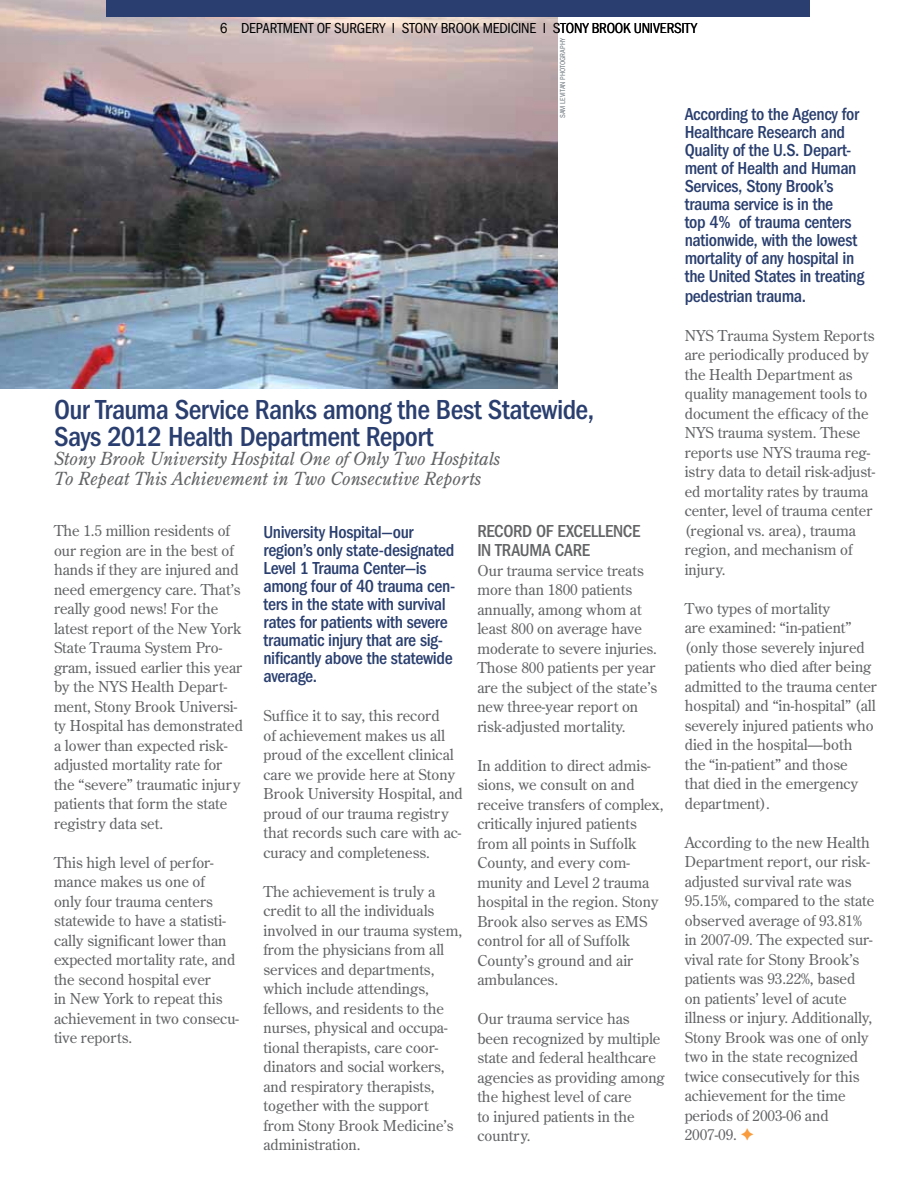
<style>
.page{position:relative;width:918px;height:1188px;background:#fff}
.page>*{position:absolute;margin:0;border:0;box-sizing:border-box;transform-origin:0 0}
.t1{font:500 condensed 28.5px/27px "Franklin Gothic";letter-spacing:-.02em;color:#2a3f6f}
.t2{font:500 condensed 18px/18.1px "Franklin Gothic";letter-spacing:-.02em;color:#2a3f6f}
.t3{font:italic 18px/19.5px "Century Old Style Std";color:#636466}
.t4{font:500 condensed 18px/19.5px "Franklin Gothic";letter-spacing:-.02em;color:#636466}
.t5{font:15px/19.5px "Century Old Style Std";color:#636466}
.t6{font:condensed 15px "Franklin Gothic";letter-spacing:-.015em;color:#000}
.t7{font:condensed 7.5px "Franklin Gothic";letter-spacing:.005em;color:#6a747b}
</style>
<div class="page">
<img style="left:0;top:0;width:557px;height:389px">
<div style="left:107px;top:0;width:703px;height:17px;background:#2a3f6f"></div>
<p class="t6" style="left:220px;top:20px;width:479px">6 DEPARTMENT OF SURGERY I STONY BROOK MEDICINE I STONY BROOK UNIVERSITY</p>
<p class="t7" style="left:558px;top:118px;width:82px;rotate:-90deg">SAM LEVITAN PHOTOGRAPHY</p>
<p class="t2" style="left:685px;top:105px;width:181px">According to the Agency for<br>Healthcare Research and<br>Quality of the U.S. Depart&shy;ment of Health and Human<br>Services, Stony Brook’s trauma service is in the<br>top 4% of trauma centers nationwide, with the lowest mortality of any hospital in the United States in treating pedestrian trauma.</p>
<p class="t5" style="left:685px;top:325px;width:192px">NYS Trauma System Reports are periodically produced by the Health Department as quality management tools to document the efficacy of the<br>NYS trauma system. These reports use NYS trauma reg&shy;istry data to detail risk-adjust&shy;ed mortality rates by trauma center, level of trauma center (regional vs. area), trauma region, and mechanism of injury.</p>
<p class="t5" style="left:685px;top:598px;width:194px">Two types of mortality<br>are examined: “in-patient” (only those severely injured patients who died after being admitted to the trauma center hospital) and “in-hospital” (all severely injured patients who died in the hospital—both the “in-patient” and those<br>that died in the emergency department).</p>
<p class="t5" style="left:685px;top:832px;width:191px">According to the new Health<br>Department report, our risk&shy;adjusted survival rate was<br>95.15%, compared to the state observed average of 93.81% in 2007-09. The expected sur&shy;vival rate for Stony Brook’s patients was 93.22%, based on patients’ level of acute illness or injury. Additionally,<br>Stony Brook was one of only two in the state recognized twice consecutively for this achievement for the time periods of 2003-06 and<br>2007-09.</p>
<h1 class="t1" style="left:54px;top:396px;width:542px">Our Trauma Service Ranks among the Best Statewide,<br>Says 2012 Health Department Report</h1>
<p class="t3" style="left:54px;top:449px;width:448px">Stony Brook University Hospital One of Only Two Hospitals<br>To Repeat This Achievement in Two Consecutive Reports</p>
<p class="t5" style="left:54px;top:521px;width:190px">The 1.5 million residents of our region are in the best of hands if they are injured and need emergency care. That’s really good news! For the latest report of the New York<br>State Trauma System Pro&shy;gram, issued earlier this year by the NYS Health Depart&shy;ment, Stony Brook Universi&shy;ty Hospital has demonstrated a lower than expected risk&shy;adjusted mortality rate for the “severe” traumatic injury patients that form the state registry data set.</p>
<p class="t5" style="left:54px;top:852px;width:187px">This high level of perfor&shy;mance makes us one of<br>only four trauma centers statewide to have a statisti&shy;cally significant lower than expected mortality rate, and the second hospital ever<br>in New York to repeat this achievement in two consecu&shy;tive reports.</p>
<p class="t4" style="left:477px;top:521px;width:164px">RECORD OF EXCELLENCE<br>IN TRAUMA CARE</p>
<p class="t5" style="left:477px;top:560px;width:181px">Our trauma service treats more than 1800 patients annually, among whom at least 800 on average have moderate to severe injuries.<br>Those 800 patients per year are the subject of the state’s new three-year report on risk-adjusted mortality.</p>
<p class="t5" style="left:477px;top:755px;width:188px">In addition to direct admis&shy;sions, we consult on and receive transfers of complex, critically injured patients from all points in Suffolk<br>County, and every com&shy;munity and Level 2 trauma hospital in the region. Stony<br>Brook also serves as EMS control for all of Suffolk<br>County’s ground and air ambulances.</p>
<p class="t5" style="left:477px;top:1009px;width:189px">Our trauma service has<br>been recognized by multiple state and federal healthcare agencies as providing among the highest level of care<br>to injured patients in the country.</p>
<p class="t2" style="left:264px;top:523px;width:193px">University Hospital—our region’s only state-designated<br>Level 1 Trauma Center—is among four of 40 trauma cen&shy;ters in the state with survival rates for patients with severe traumatic injury that are sig&shy;nificantly above the statewide average.</p>
<p class="t5" style="left:264px;top:706px;width:201px">Suffice it to say, this record<br>of achievement makes us all proud of the excellent clinical care we provide here at Stony<br>Brook University Hospital, and proud of our trauma registry that records such care with ac&shy;curacy and completeness.</p>
<p class="t5" style="left:264px;top:881px;width:200px">The achievement is truly a credit to all the individuals involved in our trauma system, from the physicians from all services and departments, which include attendings, fellows, and residents to the nurses, physical and occupa&shy;tional therapists, care coor&shy;dinators and social workers, and respiratory therapists, together with the support from Stony Brook Medicine’s administration.</p>
</div>
